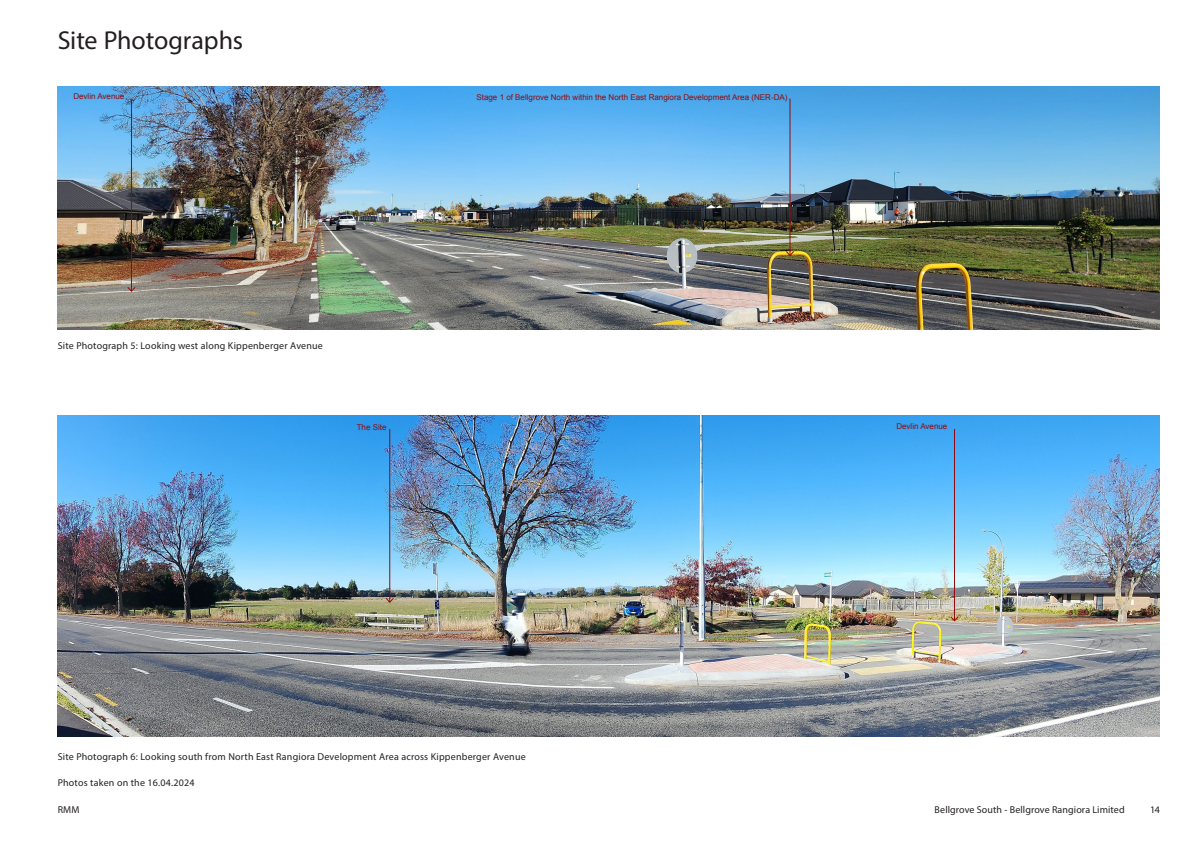
<style>
.page{position:relative;width:1191px;height:842px;background:#fff}
.page>*{position:absolute;margin:0;border:0;box-sizing:border-box;transform-origin:0 0}
.Title_26_30{font:26px "Myriad Pro";letter-spacing:-.005em;color:#231f20}
.Caption_7_5_9{font:10px "Myriad Pro";letter-spacing:.02em;color:#231f20}
.t1{font:8px "Arial";color:#910a0e}
</style>
<div class="page">
<img style="left:58px;top:87px;width:1101px;height:243px">
<img style="left:58px;top:415px;width:1101px;height:321px">
<hr style="left:789px;top:99px;width:1px;height:156px;background:#910a0e">
<svg style="left:785px;top:250px;width:10px;height:7px"></svg>
<hr style="left:131px;top:100px;width:1px;height:191px;background:#910a0e">
<svg style="left:126px;top:286px;width:11px;height:7px"></svg>
<hr style="left:954px;top:429px;width:1px;height:192px;background:#910a0e">
<svg style="left:949px;top:615px;width:10px;height:7px"></svg>
<hr style="left:389px;top:429px;width:1px;height:173px;background:#910a0e">
<svg style="left:384px;top:597px;width:11px;height:7px"></svg>
<p class="Title_26_30" style="left:58px;top:24px;width:187px">Site Photographs</p>
<p class="t1" style="left:73px;top:91px;width:52px">Devlin Avenue</p>
<p class="t1" style="left:476px;top:92px;width:312px">Stage 1 of Bellgrove North within the North East Rangiora Development Area (NER-DA)</p>
<p class="Caption_7_5_9" style="left:58px;top:339px;width:267px">Site Photograph 5: Looking west along Kippenberger Avenue</p>
<p class="t1" style="left:357px;top:422px;width:31px">The Site</p>
<p class="t1" style="left:896px;top:421px;width:52px">Devlin Avenue</p>
<p class="Caption_7_5_9" style="left:58px;top:750px;width:469px">Site Photograph 6: Looking south from North East Rangiora Development Area across Kippenberger Avenue</p>
<p class="Caption_7_5_9" style="left:58px;top:776px;width:138px">Photos taken on the 16.04.2024</p>
<p class="Caption_7_5_9" style="left:58px;top:804px;width:23px">RMM</p>
<p class="Caption_7_5_9" style="left:934px;top:804px;width:192px">Bellgrove South - Bellgrove Rangiora Limited</p>
<p class="Caption_7_5_9" style="left:1150px;top:804px;width:11px">14</p>
</div>
